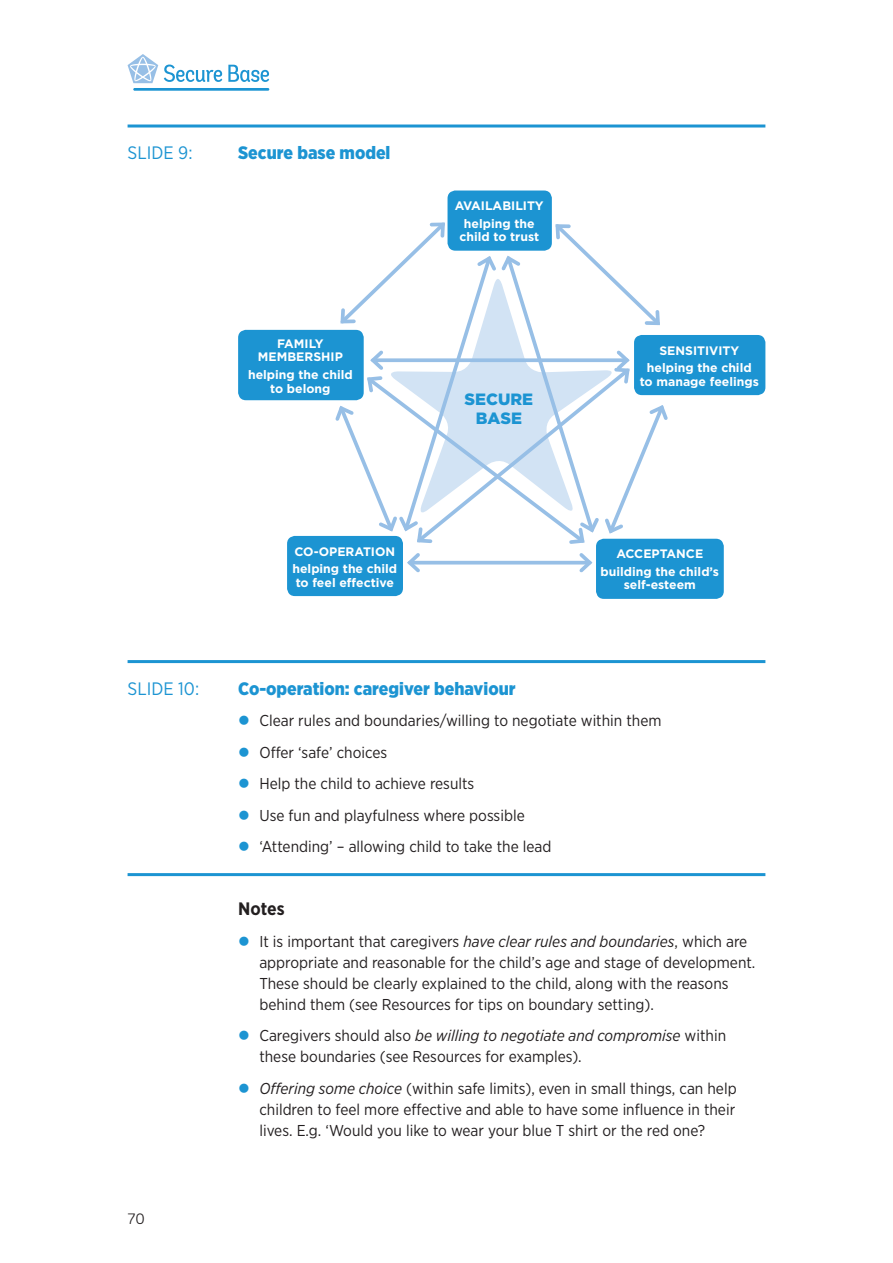
<style>
.page{position:relative;width:893px;height:1263px;background:#fff}
.page>*{position:absolute;margin:0;border:0;box-sizing:border-box;transform-origin:0 0}
.t1{font:900 18px "Gotham Narrow";color:#1c94d2}
.t2{font:18px "Gotham Narrow";color:#1c94d2}
.t3{font:700 18px "Gotham Narrow";color:#231f20}
.t4{font:900 16.35px/19px "Gotham";color:#1c94d2;text-align:center}
.t5{font:15.75px/21px "Gotham Narrow";color:#231f20}
.t6{font:300 15px "Andes";color:#231f20}
.t7{font:700 12.3px/17.5px "Gotham";color:#fff;text-align:center}
.s1{font-style:italic}
</style>
<div class="page">
<svg style="left:164px;top:65px;width:105px;height:17px"></svg>
<hr style="left:133px;top:88px;width:136px;height:3px;background:#1c94d2">
<svg style="left:128px;top:54px;width:30px;height:29px"></svg>
<hr style="left:128px;top:125px;width:637px;height:3px;background:#1c94d2">
<hr style="left:128px;top:660px;width:637px;height:3px;background:#1c94d2">
<hr style="left:128px;top:873px;width:637px;height:3px;background:#1c94d2">
<div style="left:238px;top:330px;width:126px;height:70px;background:#1c94d2;border-radius:8px"></div>
<div style="left:634px;top:335px;width:131px;height:60px;background:#1c94d2;border-radius:8px"></div>
<div style="left:287px;top:536px;width:116px;height:60px;background:#1c94d2;border-radius:8px"></div>
<div style="left:596px;top:539px;width:128px;height:60px;background:#1c94d2;border-radius:8px"></div>
<div style="left:448px;top:191px;width:104px;height:60px;background:#1c94d2;border-radius:8px"></div>
<svg style="left:333px;top:219px;width:338px;height:354px"></svg>
<p class="t2" style="left:128px;top:142px;width:66px">SLIDE 9:</p>
<p class="t1" style="left:238px;top:141px;width:154px">Secure base model</p>
<p class="t7" style="left:258px;top:336px;width:86px;line-height:13.6px">FAMILY<br>MEMBERSHIP</p>
<p class="t7" style="left:248px;top:367px;width:106px;line-height:13.6px">helping the child to belong</p>
<p class="t7" style="left:292px;top:542px;width:106px;text-align:left">CO-OPERATION helping the child</p>
<p class="t7" style="left:296px;top:573px;width:100px">to feel effective</p>
<p class="t7" style="left:455px;top:197px;width:90px">AVAILABILITY helping the</p>
<p class="t7" style="left:459px;top:228px;width:81px">child to trust</p>
<p class="t4" style="left:465px;top:389px;width:70px">SECURE<br>BASE</p>
<p class="t7" style="left:647px;top:341px;width:106px">SENSITIVITY helping the child</p>
<p class="t7" style="left:640px;top:372px;width:121px">to manage feelings</p>
<p class="t7" style="left:600px;top:545px;width:120px">ACCEPTANCE building the child’s</p>
<p class="t7" style="left:624px;top:576px;width:74px">self-esteem</p>
<p class="t2" style="left:128px;top:677px;width:73px">SLIDE 10:</p>
<p class="t1" style="left:238px;top:676px;width:279px">Co-operation: caregiver behaviour</p>
<p class="t5" style="left:259px;top:704px;width:404px;line-height:31.5px">Clear rules and boundaries/willing to negotiate within them Offer ‘safe’ choices<br>Help the child to achieve results<br>Use fun and playfulness where possible<br>‘Attending’ – allowing child to take the lead</p>
<p class="t6" style="left:128px;top:1210px;width:19px">70</p>
<p class="t3" style="left:238px;top:897px;width:48px">Notes</p>
<p class="t5" style="left:259px;top:930px;width:497px">It is important that caregivers <span class="s1">have clear rules and boundaries</span>, which are appropriate and reasonable for the child’s age and stage of development.<br>These should be clearly explained to the child, along with the reasons behind them (see Resources for tips on boundary setting).</p>
<p class="t5" style="left:259px;top:1025px;width:468px">Caregivers should also <span class="s1">be willing to negotiate and compromise</span> within these boundaries (see Resources for examples).</p>
<p class="t5" style="left:259px;top:1077px;width:479px;text-align:justify"><span class="s1">Offering some choice</span> (within safe limits), even in small things, can help children to feel more effective and able to have some influence in their lives. E.g. ‘Would you like to wear your blue T shirt or the red one?</p>
</div>
